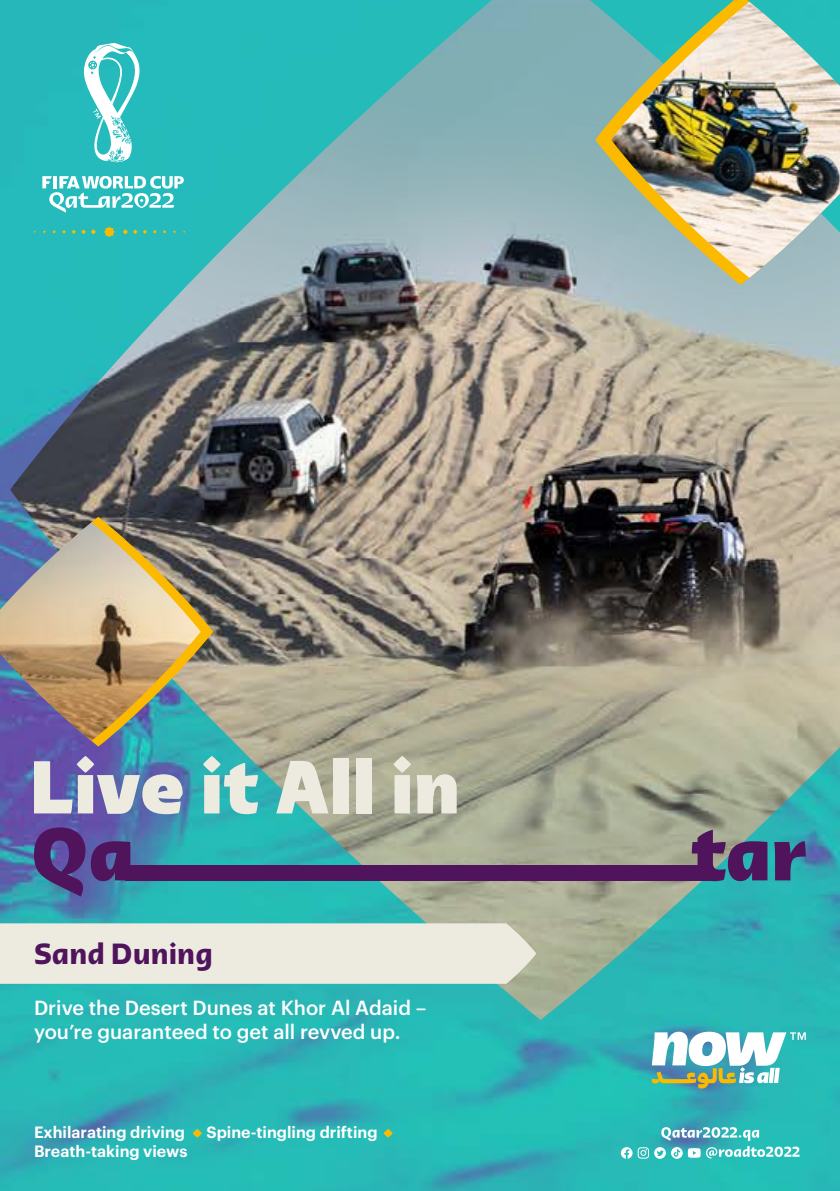
<style>
.page{position:relative;width:840px;height:1191px;background:#fff}
.page>*{position:absolute;margin:0;border:0;box-sizing:border-box;transform-origin:0 0}
.t1{font:700 30px "Qatar 2022";color:#50145c}
.t2{font:500 20px/24px "Graphik";color:#fff}
.t3{font:600 16px "Graphik";color:#fff}
</style>
<div class="page">
<img style="left:0;top:0;width:839px;height:1191px">
<img style="left:10px;top:0;width:829px;height:1020px">
<svg style="left:0;top:517px;width:213px;height:229px;background:#697a78"></svg>
<img style="left:0;top:522px;width:201px;height:219px">
<svg style="left:595px;top:0;width:244px;height:285px;background:#90b6b0"></svg>
<img style="left:611px;top:2px;width:228px;height:276px">
<div style="left:0;top:923px;width:536px;height:60px;background:#edebe0"></div>
<svg style="left:34px;top:756px;width:148px;height:58px;background:#a0a8c5"></svg>
<svg style="left:203px;top:756px;width:55px;height:58px;background:#99d1cc"></svg>
<svg style="left:276px;top:761px;width:52px;height:52px;background:#cbd2c4"></svg>
<div style="left:333px;top:758px;width:15px;height:55px;background:#edebe0"></div>
<div style="left:356px;top:758px;width:15px;height:55px;background:#edebe0"></div>
<svg style="left:393px;top:756px;width:63px;height:57px;background:#cfcebd"></svg>
<svg style="left:34px;top:827px;width:51px;height:69px;background:#4f3b7d"></svg>
<svg style="left:91px;top:841px;width:39px;height:40px"></svg>
<svg style="left:691px;top:829px;width:76px;height:52px;background:#615377"></svg>
<svg style="left:773px;top:841px;width:32px;height:39px"></svg>
<div style="left:126px;top:865px;width:583px;height:15px;background:#50145c"></div>
<svg style="left:192px;top:1128px;width:10px;height:9px"></svg>
<svg style="left:620px;top:1127px;width:179px;height:31px;background:#5ec3c6"></svg>
<svg style="left:651px;top:1031px;width:154px;height:57px"></svg>
<svg style="left:34px;top:226px;width:151px;height:11px;background:#3bbaa7"></svg>
<svg style="left:42px;top:176px;width:142px;height:37px"></svg>
<svg style="left:82px;top:43px;width:57px;height:119px"></svg>
<svg style="left:383px;top:1128px;width:9px;height:9px"></svg>
<h1 class="t1" style="left:34px;top:936px;width:180px">Sand Duning</h1>
<p class="t2" style="left:34px;top:994px;width:393px">Drive the Desert Dunes at Khor Al Adaid – you’re guaranteed to get all revved up.</p>
<p class="t3" style="left:34px;top:1120px;width:152px">Exhilarating driving</p>
<p class="t3" style="left:206px;top:1120px;width:172px">Spine-tingling drifting</p>
<p class="t3" style="left:34px;top:1139px;width:155px">Breath-taking views</p>
</div>
